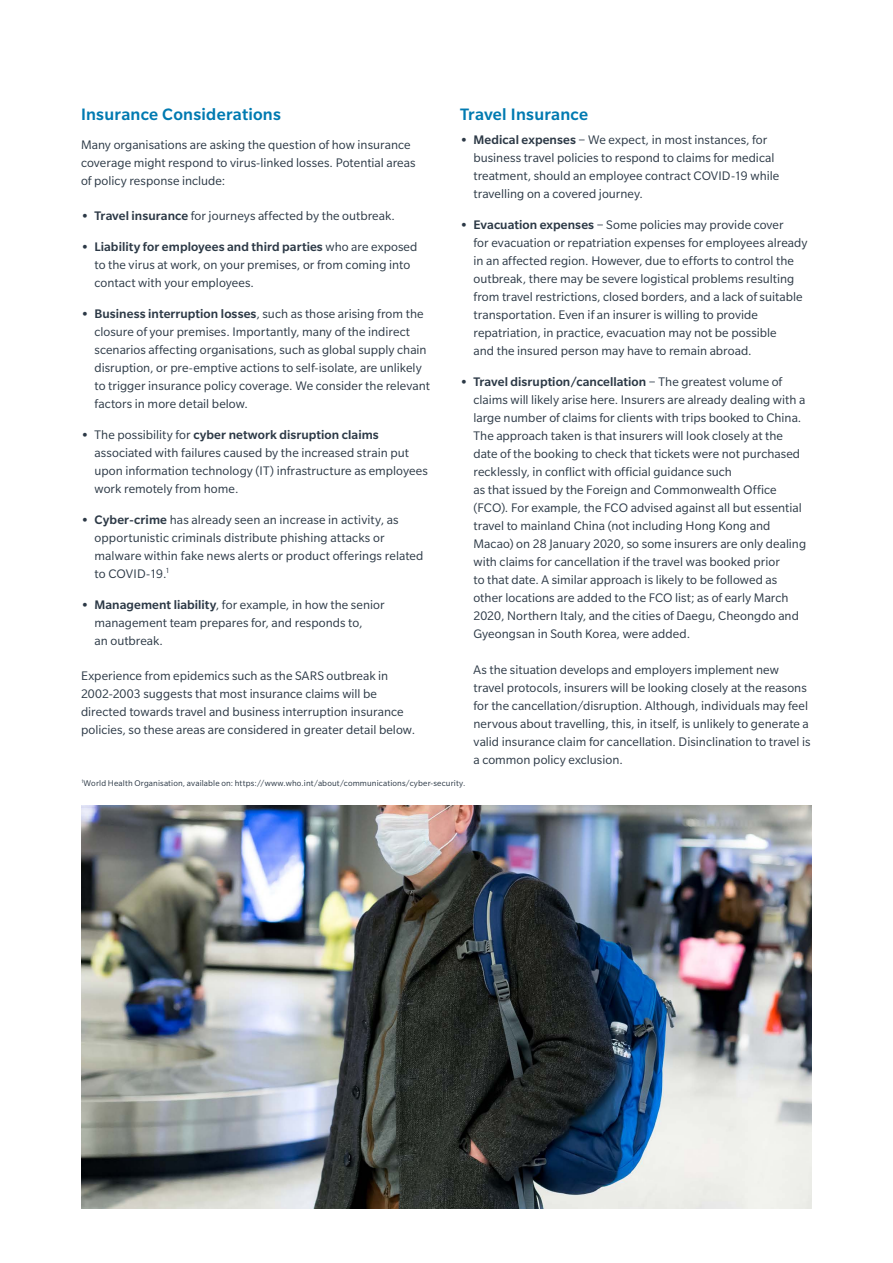
<style>
.page{position:relative;width:893px;height:1263px;background:#fff}
.page>*{position:absolute;margin:0;border:0;box-sizing:border-box;transform-origin:0 0}
.t1{font:500 18px "Slate Pro";letter-spacing:.015em;color:#007ab1}
.t2{font:13.5px/18px "Slate Pro";letter-spacing:.005em;color:#2c3946}
.t3{font:9px "Slate Pro";letter-spacing:.015em;color:#2c3946}
.s1{font-weight:700}
.s2{font-weight:500}
</style>
<div class="page">
<img style="left:81px;top:805px;width:731px;height:404px">
<h1 class="t1" style="left:81px;top:104px;width:201px">Insurance Considerations</h1>
<p class="t2" style="left:81px;top:135px;width:336px">Many organisations are asking the question of how insurance coverage might respond to virus-linked losses. Potential areas of policy response include:</p>
<p class="t2" style="left:81px;top:207px;width:315px"><span class="s1">•</span> <span class="s2">Travel insurance</span> for journeys affected by the outbreak.</p>
<p class="t2" style="left:94px;top:237px;width:324px;text-indent:-14px"><span class="s1">•</span> <span class="s2">Liability for employees and third parties</span> who are exposed to the virus at work, on your premises, or from coming into contact with your employees.</p>
<p class="t2" style="left:94px;top:304px;width:337px;text-indent:-14px"><span class="s1">•</span> <span class="s2">Business interruption losses</span>, such as those arising from the closure of your premises. Importantly, many of the indirect scenarios affecting organisations, such as global supply chain disruption, or pre-emptive actions to self-isolate, are unlikely to trigger insurance policy coverage. We consider the relevant factors in more detail below.</p>
<p class="t2" style="left:94px;top:425px;width:335px;text-indent:-14px"><span class="s1">•</span> The possibility for <span class="s2">cyber network disruption claims </span>associated with failures caused by the increased strain put upon information technology (IT) infrastructure as employees work remotely from home.</p>
<p class="t2" style="left:94px;top:510px;width:331px;text-indent:-14px"><span class="s1">•</span> <span class="s2">Cyber-crime</span> has already seen an increase in activity, as opportunistic criminals distribute phishing attacks or malware within fake news alerts or product offerings related to COVID-19.<sup>1</sup></p>
<p class="t2" style="left:94px;top:595px;width:292px;text-indent:-13px"><span class="s1">•</span> <span class="s2">Management liability</span>, for example, in how the senior management team prepares for, and responds to,<br>an outbreak.</p>
<p class="t2" style="left:81px;top:667px;width:336px">Experience from epidemics such as the SARS outbreak in 2002-2003 suggests that most insurance claims will be directed towards travel and business interruption insurance policies, so these areas are considered in greater detail below.</p>
<h1 class="t1" style="left:460px;top:104px;width:130px">Travel Insurance</h1>
<p class="t2" style="left:473px;top:131px;width:307px;text-indent:-14px"><span class="s1">•</span> <span class="s2">Medical expenses</span> − We expect, in most instances, for business travel policies to respond to claims for medical treatment, should an employee contract COVID-19 while travelling on a covered journey.</p>
<p class="t2" style="left:473px;top:216px;width:336px;text-indent:-14px"><span class="s1">•</span> <span class="s2">Evacuation expenses</span> − Some policies may provide cover<br>for evacuation or repatriation expenses for employees already in an affected region. However, due to efforts to control the outbreak, there may be severe logistical problems resulting from travel restrictions, closed borders, and a lack of suitable transportation. Even if an insurer is willing to provide repatriation, in practice, evacuation may not be possible<br>and the insured person may have to remain abroad.</p>
<p class="t2" style="left:473px;top:373px;width:334px;text-indent:-14px"><span class="s1">•</span> <span class="s2">Travel disruption/cancellation</span> − The greatest volume of claims will likely arise here. Insurers are already dealing with a large number of claims for clients with trips booked to China.<br>The approach taken is that insurers will look closely at the date of the booking to check that tickets were not purchased recklessly, in conflict with official guidance such<br>as that issued by the Foreign and Commonwealth Office (FCO). For example, the FCO advised against all but essential travel to mainland China (not including Hong Kong and Macao) on 28 January 2020, so some insurers are only dealing with claims for cancellation if the travel was booked prior<br>to that date. A similar approach is likely to be followed as other locations are added to the FCO list; as of early March 2020, Northern Italy, and the cities of Daegu, Cheongdo and Gyeongsan in South Korea, were added.</p>
<p class="t2" style="left:473px;top:661px;width:339px">As the situation develops and employers implement new travel protocols, insurers will be looking closely at the reasons for the cancellation/disruption. Although, individuals may feel nervous about travelling, this, in itself, is unlikely to generate a valid insurance claim for cancellation. Disinclination to travel is a common policy exclusion.</p>
<p class="t3" style="left:81px;top:778px;width:386px"><sup>1</sup>World Health Organisation, available on: https://www.who.int/about/communications/cyber-security.</p>
</div>
